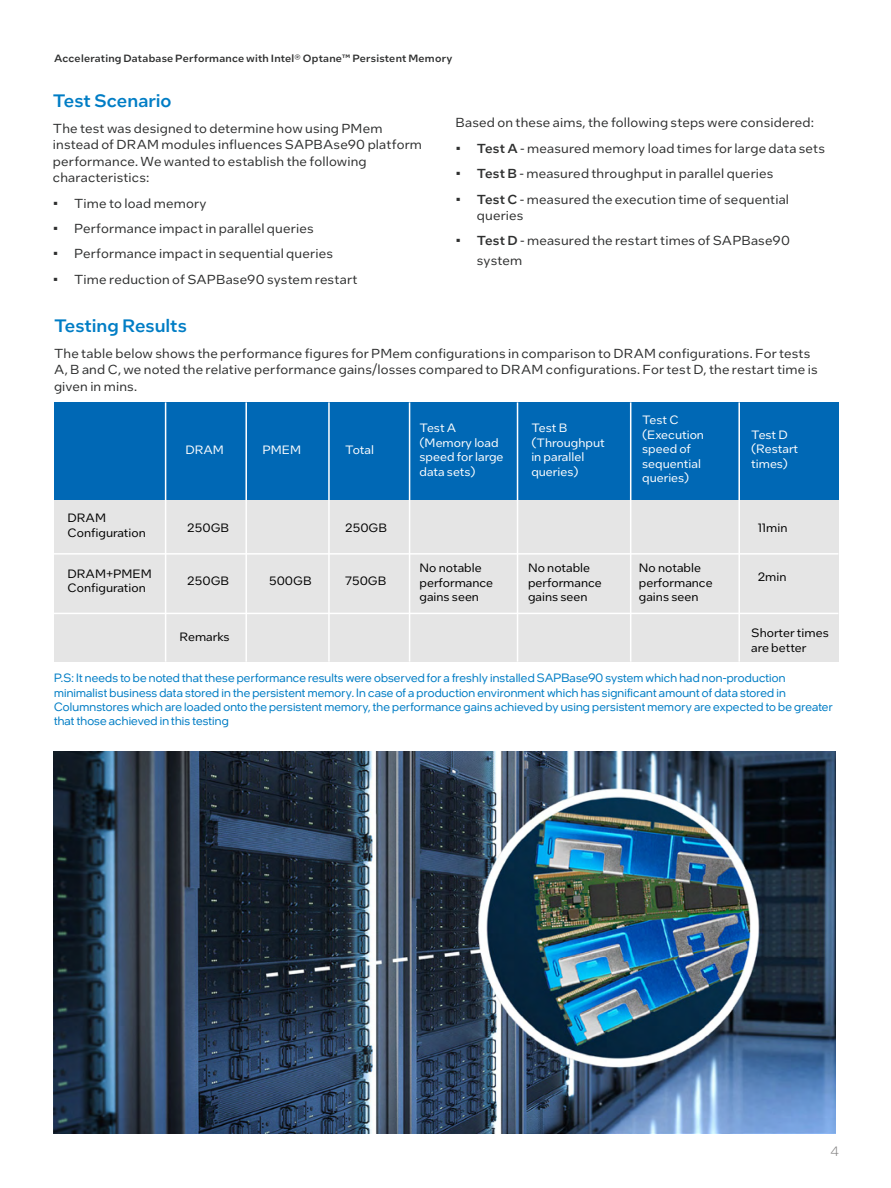
<style>
.page{position:relative;width:891px;height:1188px;background:#fff}
.page>*{position:absolute;margin:0;border:0;box-sizing:border-box;transform-origin:0 0}
.t1{font:500 18px "Intel One Text";color:#007dc5}
.t2{font:300 13.5px "Intel One Display";color:#838282}
.t3{font:13.05px/16.5px "Intel One Text";letter-spacing:.015em;color:#2e2f2f}
.t4{font:12px/14.4px "Intel One Display";letter-spacing:.015em;color:#007dc5}
.t5{font:12px/14.5px "Intel One Text";color:#000}
.t6{font:12px/14.5px "Intel One Text";color:#fff}
.t7{font:500 10.5px "Intel One Text";letter-spacing:.02em;color:#2e2f2f}
.s1{font-weight:500}
</style>
<div class="page">
<div style="left:54px;top:497px;width:784px;height:165px;background:#e5e5e5"></div>
<div style="left:54px;top:402px;width:784px;height:98px;background:#0068b5"></div>
<hr style="left:165px;top:402px;width:1px;height:260px;background:#fff">
<hr style="left:245px;top:402px;width:2px;height:260px;background:#fff">
<hr style="left:54px;top:553px;width:784px;height:2px;background:#fff">
<hr style="left:54px;top:613px;width:784px;height:1px;background:#fff">
<hr style="left:328px;top:402px;width:2px;height:260px;background:#fff">
<hr style="left:409px;top:402px;width:1px;height:260px;background:#fff">
<hr style="left:517px;top:402px;width:1px;height:260px;background:#fff">
<hr style="left:630px;top:402px;width:1px;height:260px;background:#fff">
<hr style="left:738px;top:402px;width:2px;height:260px;background:#fff">
<img style="left:54px;top:751px;width:781px;height:383px">
<p class="t7" style="left:54px;top:51px;width:400px">Accelerating Database Performance with Intel® Optane™ Persistent Memory</p>
<h1 class="t1" style="left:53px;top:89px;width:120px">Test Scenario</h1>
<p class="t3" style="left:53px;top:119px;width:371px">The test was designed to determine how using PMem instead of DRAM modules influences SAPBAse90 platform performance. We wanted to establish the following characteristics:</p>
<p class="t3" style="left:53px;top:194px;width:155px">• Time to load memory</p>
<p class="t3" style="left:53px;top:220px;width:262px">• Performance impact in parallel queries</p>
<p class="t3" style="left:53px;top:245px;width:282px">• Performance impact in sequential queries</p>
<p class="t3" style="left:53px;top:270px;width:306px">• Time reduction of SAPBase90 system restart</p>
<p class="t3" style="left:456px;top:114px;width:360px">Based on these aims, the following steps were considered:</p>
<p class="t3" style="left:456px;top:139px;width:371px">• <span class="s1">Test A</span> - measured memory load times for large data sets</p>
<p class="t3" style="left:456px;top:165px;width:319px">• <span class="s1">Test B</span> - measured throughput in parallel queries</p>
<p class="t3" style="left:477px;top:190px;width:314px;text-indent:-21px">• <span class="s1">Test C</span> - measured the execution time of sequential queries</p>
<p class="t3" style="left:477px;top:231px;width:315px;line-height:19.5px;text-indent:-21px">• <span class="s1">Test D</span> - measured the restart times of SAPBase90 system</p>
<h1 class="t1" style="left:54px;top:314px;width:134px">Testing Results</h1>
<p class="t3" style="left:54px;top:344px;width:765px">The table below shows the performance figures for PMem configurations in comparison to DRAM configurations. For tests<br>A, B and C, we noted the relative performance gains/losses compared to DRAM configurations. For test D, the restart time is given in mins.</p>
<p class="t5" style="left:67px;top:510px;width:80px">DRAM<br>Configuration</p>
<p class="t5" style="left:67px;top:566px;width:86px">DRAM+PMEM<br>Configuration</p>
<p class="t6" style="left:185px;top:443px;width:40px">DRAM</p>
<p class="t6" style="left:263px;top:443px;width:40px">PMEM</p>
<p class="t6" style="left:345px;top:443px;width:30px">Total</p>
<p class="t6" style="left:420px;top:420px;width:85px">Test A (Memory load speed for large data sets)</p>
<p class="t6" style="left:531px;top:420px;width:75px">Test B (Throughput in parallel queries)</p>
<p class="t6" style="left:642px;top:412px;width:63px">Test C (Execution speed of sequential queries)</p>
<p class="t6" style="left:751px;top:427px;width:49px">Test D (Restart times)</p>
<p class="t5" style="left:187px;top:520px;width:43px">250GB</p>
<p class="t5" style="left:345px;top:520px;width:43px">250GB</p>
<p class="t5" style="left:758px;top:520px;width:31px">11min</p>
<p class="t5" style="left:187px;top:574px;width:43px">250GB</p>
<p class="t5" style="left:269px;top:574px;width:44px">500GB</p>
<p class="t5" style="left:345px;top:574px;width:43px">750GB</p>
<p class="t5" style="left:420px;top:560px;width:75px">No notable performance gains seen</p>
<p class="t5" style="left:528px;top:560px;width:75px">No notable performance gains seen</p>
<p class="t5" style="left:639px;top:560px;width:75px">No notable performance gains seen</p>
<p class="t5" style="left:758px;top:570px;width:30px">2min</p>
<p class="t5" style="left:180px;top:629px;width:52px">Remarks</p>
<p class="t5" style="left:751px;top:625px;width:79px">Shorter times are better</p>
<p class="t4" style="left:54px;top:671px;width:780px">P.S: It needs to be noted that these performance results were observed for a freshly installed SAPBase90 system which had non-production minimalist business data stored in the persistent memory. In case of a production environment which has significant amount of data stored in Columnstores which are loaded onto the persistent memory, the performance gains achieved by using persistent memory are expected to be greater that those achieved in this testing</p>
<p class="t2" style="left:831px;top:1143px;width:10px">4</p>
</div>
